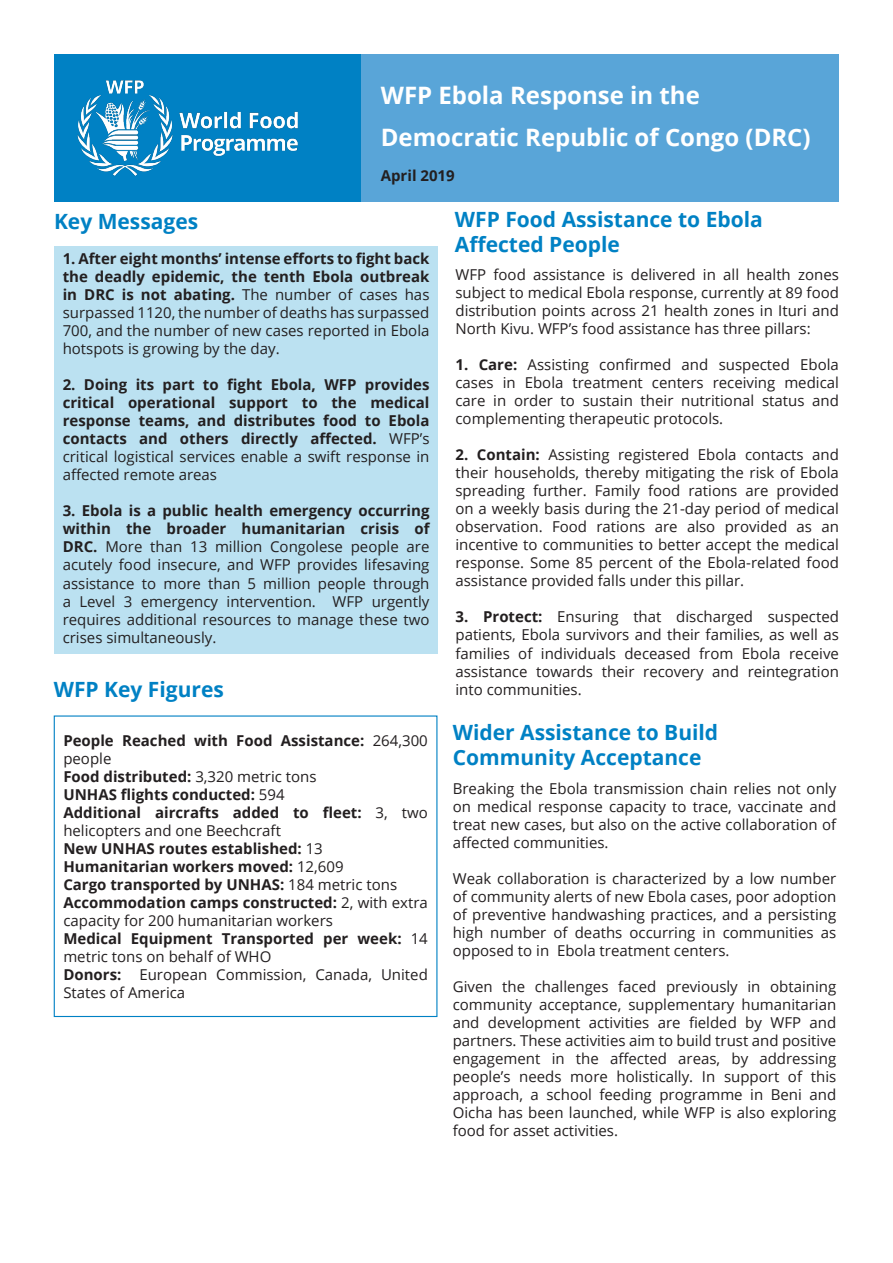
<style>
.page{position:relative;width:893px;height:1263px;background:#fff}
.page>*{position:absolute;margin:0;border:0;box-sizing:border-box;transform-origin:0 0}
.t1{font:700 24px "Open Sans";color:#fff}
.t2{font:700 21px/25.2px "Open Sans";color:#0081c4}
.t3{font:15px/18px "Open Sans";color:#231f20;text-align:justify}
.t4{font:700 15px/18px "Open Sans";color:#231f20}
.s1{font-weight:700}
.s2{font-weight:400}
</style>
<div class="page">
<div style="left:54px;top:54px;width:308px;height:148px;background:#0081c4"></div>
<img style="left:77px;top:62px;width:285px;height:132px">
<div style="left:362px;top:54px;width:477px;height:148px;background:#59a5d8"></div>
<div style="left:54px;top:246px;width:383px;height:407px;background:#bbe1f1"></div>
<div style="left:54px;top:715px;width:383px;height:302px;border:1px solid #0081c4"></div>
<p class="t1" style="left:381px;top:79px;width:321px">WFP Ebola Response in the</p>
<p class="t1" style="left:381px;top:121px;width:431px">Democratic Republic of Congo (DRC)</p>
<p class="t4" style="left:381px;top:166px;width:75px">April 2019</p>
<p class="t2" style="left:54px;top:208px;width:146px">Key Messages</p>
<p class="t3" style="left:63px;top:250px;width:368px"><span class="s1">1. After eight months’ intense efforts to fight back the deadly epidemic, the tenth Ebola outbreak in DRC is not abating.</span> The number of cases has surpassed 1120, the number of deaths has surpassed 700, and the number of new cases reported in Ebola hotspots is growing by the day.</p>
<p class="t4" style="left:63px;top:376px;width:368px;text-align:justify">2. Doing its part to fight Ebola, WFP provides critical operational support to the medical response teams, and distributes food to Ebola contacts and others directly affected. <span class="s2">WFP’s critical logistical services enable a swift response in affected remote areas</span></p>
<p class="t3" style="left:63px;top:502px;width:368px"><span class="s1">3. Ebola is a public health emergency occurring within the broader humanitarian crisis of DRC.</span> More than 13 million Congolese people are acutely food insecure, and WFP provides lifesaving assistance to more than 5 million people through a Level 3 emergency intervention. WFP urgently requires additional resources to manage these two crises simultaneously.</p>
<p class="t2" style="left:54px;top:676px;width:172px">WFP Key Figures</p>
<p class="t4" style="left:63px;top:731px;width:366px">People Reached with Food Assistance: <span class="s2">264,300 people</span></p>
<p class="t4" style="left:63px;top:767px;width:255px">Food distributed: <span class="s2">3,320 metric tons</span></p>
<p class="t4" style="left:63px;top:785px;width:223px">UNHAS flights conducted: <span class="s2">594</span></p>
<p class="t4" style="left:63px;top:803px;width:366px">Additional aircrafts added to fleet: <span class="s2">3, two helicopters and one Beechcraft</span></p>
<p class="t4" style="left:63px;top:839px;width:261px">New UNHAS routes established: <span class="s2">13</span></p>
<p class="t4" style="left:63px;top:857px;width:282px">Humanitarian workers moved: <span class="s2">12,609</span></p>
<p class="t4" style="left:63px;top:875px;width:335px">Cargo transported by UNHAS: <span class="s2">184 metric tons</span></p>
<p class="t3" style="left:63px;top:893px;width:366px"><span class="s1">Accommodation camps constructed:</span> 2, with extra capacity for 200 humanitarian workers</p>
<p class="t4" style="left:63px;top:929px;width:366px">Medical Equipment Transported per week: <span class="s2">14 metric tons on behalf of WHO</span></p>
<p class="t3" style="left:63px;top:965px;width:366px"><span class="s1">Donors:</span> European Commission, Canada, United<br>States of America</p>
<p class="t2" style="left:455px;top:206px;width:309px">WFP Food Assistance to Ebola<br>Affected People</p>
<p class="t3" style="left:455px;top:266px;width:385px">WFP food assistance is delivered in all health zones subject to medical Ebola response, currently at 89 food distribution points across 21 health zones in Ituri and North Kivu. WFP’s food assistance has three pillars:</p>
<p class="t3" style="left:455px;top:356px;width:385px"><span class="s1">1. Care:</span> Assisting confirmed and suspected Ebola cases in Ebola treatment centers receiving medical care in order to sustain their nutritional status and complementing therapeutic protocols.</p>
<p class="t3" style="left:455px;top:446px;width:385px"><span class="s1">2. Contain:</span> Assisting registered Ebola contacts and their households, thereby mitigating the risk of Ebola spreading further. Family food rations are provided on a weekly basis during the 21-day period of medical observation. Food rations are also provided as an incentive to communities to better accept the medical response. Some 85 percent of the Ebola-related food assistance provided falls under this pillar.</p>
<p class="t3" style="left:455px;top:608px;width:385px"><span class="s1">3. Protect:</span> Ensuring that discharged suspected patients, Ebola survivors and their families, as well as families of individuals deceased from Ebola receive assistance towards their recovery and reintegration into communities.</p>
<p class="t2" style="left:453px;top:719px;width:267px">Wider Assistance to Build<br>Community Acceptance</p>
<p class="t3" style="left:453px;top:779px;width:385px">Breaking the Ebola transmission chain relies not only on medical response capacity to trace, vaccinate and treat new cases, but also on the active collaboration of affected communities.</p>
<p class="t3" style="left:453px;top:869px;width:385px">Weak collaboration is characterized by a low number of community alerts of new Ebola cases, poor adoption of preventive handwashing practices, and a persisting high number of deaths occurring in communities as opposed to in Ebola treatment centers.</p>
<p class="t3" style="left:453px;top:977px;width:385px">Given the challenges faced previously in obtaining community acceptance, supplementary humanitarian and development activities are fielded by WFP and partners. These activities aim to build trust and positive engagement in the affected areas, by addressing people’s needs more holistically. In support of this approach, a school feeding programme in Beni and Oicha has been launched, while WFP is also exploring food for asset activities.</p>
</div>
